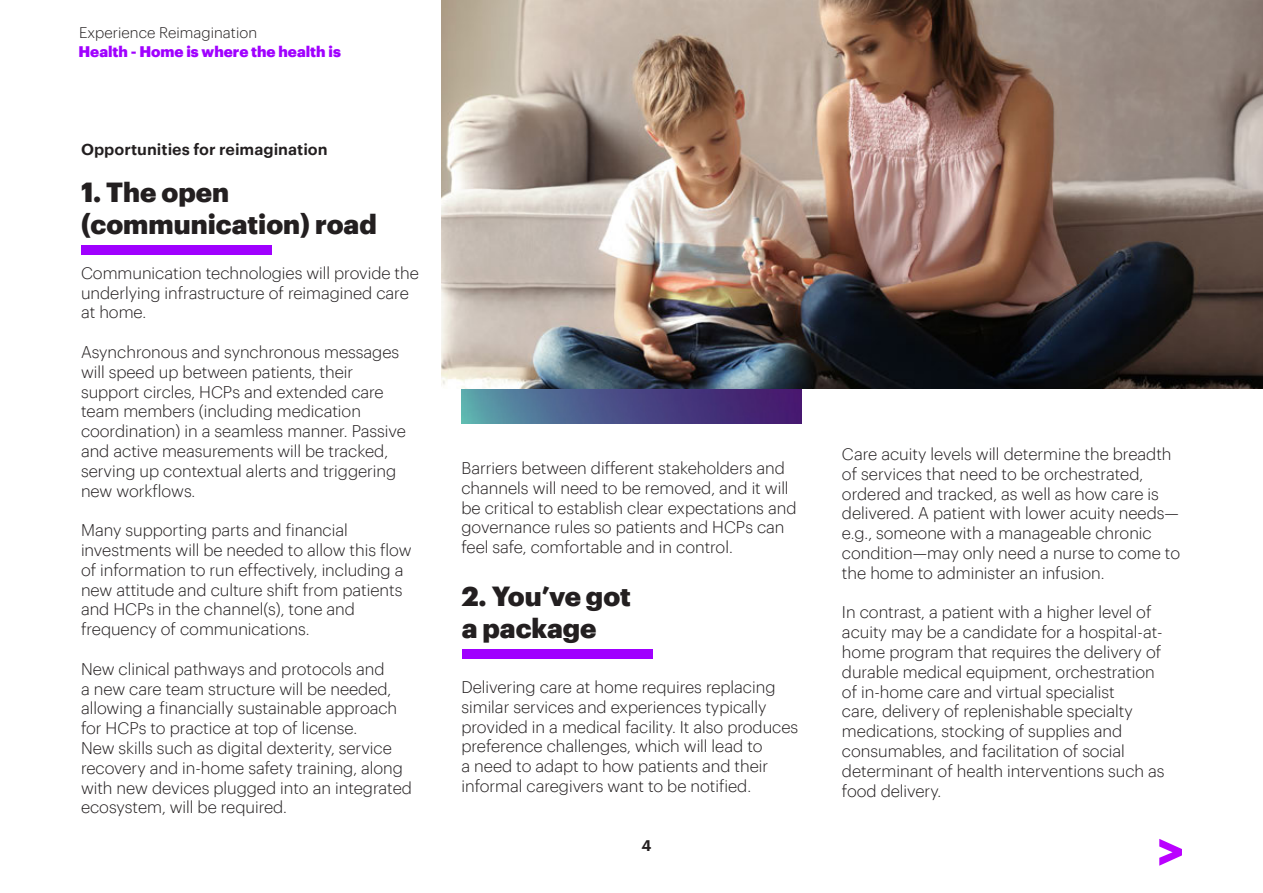
<style>
.page{position:relative;width:1263px;height:893px;background:#fff}
.page>*{position:absolute;margin:0;border:0;box-sizing:border-box;transform-origin:0 0}
.t1{font:900 27px "Graphik";color:#231f20}
.TextBody{font:300 16.5px/19.8px "Graphik";letter-spacing:-.005em;color:#231f20}
.t2{font:600 15.75px "Graphik";color:#231f20}
.t3{font:900 15px "Graphik";color:#a000ff}
.t4{font:300 15px "Graphik";color:#231f20}
.t5{font:600 15px "Graphik";color:#231f20}
</style>
<div class="page">
<svg style="left:1159px;top:839px;width:23px;height:27px"></svg>
<img style="left:461px;top:0;width:340px;height:423px">
<img style="left:441px;top:1px;width:822px;height:388px">
<div style="left:81px;top:245px;width:191px;height:9px;background:#a000ff"></div>
<div style="left:462px;top:650px;width:190px;height:9px;background:#a000ff"></div>
<p class="t4" style="left:79px;top:22px;width:180px">Experience Reimagination</p>
<p class="t3" style="left:78px;top:40px;width:264px">Health - Home is where the health is</p>
<p class="t2" style="left:81px;top:137px;width:248px">Opportunities for reimagination</p>
<h2 class="t1" style="left:81px;top:171px;width:150px">1. The open</h2>
<h2 class="t1" style="left:81px;top:203px;width:297px">(communication) road</h2>
<p class="TextBody" style="left:81px;top:262px;width:339px">Communication technologies will provide the underlying infrastructure of reimagined care at home.</p>
<p class="TextBody" style="left:81px;top:341px;width:326px">Asynchronous and synchronous messages will speed up between patients, their support circles, HCPs and extended care team members (including medication coordination) in a seamless manner. Passive and active measurements will be tracked, serving up contextual alerts and triggering new workflows.</p>
<p class="TextBody" style="left:81px;top:519px;width:332px">Many supporting parts and financial investments will be needed to allow this flow of information to run effectively, including a new attitude and culture shift from patients and HCPs in the channel(s), tone and frequency of communications.</p>
<p class="TextBody" style="left:81px;top:658px;width:333px">New clinical pathways and protocols and<br>a new care team structure will be needed, allowing a financially sustainable approach for HCPs to practice at top of license.<br>New skills such as digital dexterity, service recovery and in-home safety training, along with new devices plugged into an integrated ecosystem, will be required.</p>
<p class="TextBody" style="left:461px;top:457px;width:336px">Barriers between different stakeholders and channels will need to be removed, and it will be critical to establish clear expectations and governance rules so patients and HCPs can feel safe, comfortable and in control.</p>
<h2 class="t1" style="left:462px;top:575px;width:171px">2. You’ve got</h2>
<h2 class="t1" style="left:462px;top:607px;width:136px">a package</h2>
<p class="TextBody" style="left:461px;top:676px;width:338px">Delivering care at home requires replacing similar services and experiences typically provided in a medical facility. It also produces preference challenges, which will lead to<br>a need to adapt to how patients and their informal caregivers want to be notified.</p>
<p class="t5" style="left:641px;top:834px;width:12px">4</p>
<p class="TextBody" style="left:842px;top:443px;width:340px">Care acuity levels will determine the breadth of services that need to be orchestrated, ordered and tracked, as well as how care is delivered. A patient with lower acuity needs— e.g., someone with a manageable chronic condition—may only need a nurse to come to the home to administer an infusion.</p>
<p class="TextBody" style="left:842px;top:601px;width:324px">In contrast, a patient with a higher level of acuity may be a candidate for a hospital-at&shy;home program that requires the delivery of durable medical equipment, orchestration of in-home care and virtual specialist<br>care, delivery of replenishable specialty medications, stocking of supplies and consumables, and facilitation of social determinant of health interventions such as food delivery.</p>
</div>
